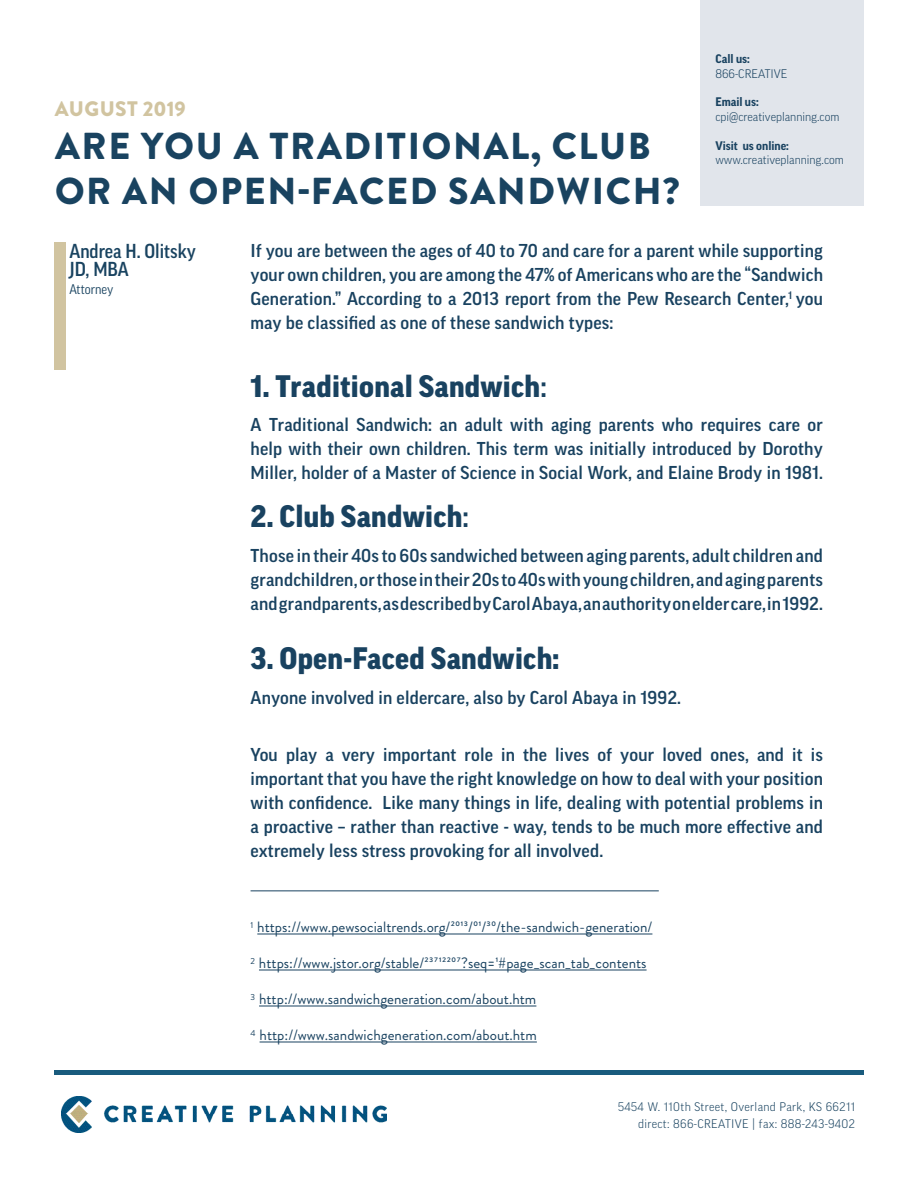
<style>
.page{position:relative;width:918px;height:1188px;background:#fff}
.page>*{position:absolute;margin:0;border:0;box-sizing:border-box;transform-origin:0 0}
.t1{font:900 37.5px/45px "Brandon Grotesque";letter-spacing:.045em;color:#194360}
.t2{font:900 30px "Good Pro";letter-spacing:.01em;color:#194260}
.t3{font:900 21px "Brandon Grotesque";letter-spacing:.015em;color:#d1c4a0}
.t4{font:500 19.5px "Good Pro Narr";color:#194360}
.t5{font:500 18px/24px "Good Pro";letter-spacing:.01em;color:#194260;text-align:justify}
.t6{font:15px "Brandon Grotesque";color:#194260}
.t7{font:13.5px "Good Pro Narr";color:#194360}
.t8{font:300 12px/14.4px "Good Pro";color:#194260}
.t9{font:300 12px "Good Pro";letter-spacing:.025em;color:#194360}
.s1{font-weight:700}
.s2{font-weight:500}
</style>
<div class="page">
<hr style="left:54px;top:1071px;width:810px;height:4px;background:#195b7d">
<img style="left:62px;top:1096px;width:324px;height:36px">
<hr style="left:251px;top:890px;width:408px;height:1px;background:#194260">
<div style="left:701px;top:0;width:163px;height:206px;background:#e1e5eb"></div>
<div style="left:54px;top:242px;width:11px;height:127px;background:#d1c4a0"></div>
<hr style="left:257px;top:934px;width:395px;height:1px;background:#194260">
<hr style="left:259px;top:970px;width:388px;height:1px;background:#194260">
<hr style="left:259px;top:1006px;width:277px;height:1px;background:#194260">
<hr style="left:260px;top:1042px;width:277px;height:1px;background:#194260">
<p class="t3" style="left:55px;top:94px;width:132px">AUGUST 2019</p>
<p class="t1" style="left:55px;top:124px;width:626px">ARE YOU A TRADITIONAL, CLUB<br>OR AN OPEN-FACED SANDWICH?</p>
<p class="t8" style="left:715px;top:52px;width:73px"><span class="s1">Call us:<br></span>866-CREATIVE</p>
<p class="t8" style="left:715px;top:95px;width:125px"><span class="s1">Email us: </span>cpi@creativeplanning.com</p>
<p class="t8" style="left:715px;top:138px;width:130px"><span class="s1">Visit us online: </span>www.creativeplanning.com</p>
<p class="t4" style="left:69px;top:240px;width:128px">Andrea H. Olitsky</p>
<p class="t4" style="left:69px;top:258px;width:61px">JD, MBA</p>
<p class="t7" style="left:69px;top:281px;width:45px">Attorney</p>
<p class="t5" style="left:251px;top:238px;width:574px">If you are between the ages of 40 to 70 and care for a parent while supporting your own children, you are among the 47% of Americans who are the “Sandwich Generation.” According to a 2013 report from the Pew Research Center,<sup>1</sup> you may be classified as one of these sandwich types:</p>
<p class="t2" style="left:251px;top:369px;width:298px">1. Traditional Sandwich<span class="s2">:</span></p>
<p class="t5" style="left:251px;top:413px;width:574px">A Traditional Sandwich: an adult with aging parents who requires care or help with their own children. This term was initially introduced by Dorothy Miller, holder of a Master of Science in Social Work, and Elaine Brody in 1981.</p>
<p class="t2" style="left:251px;top:500px;width:220px">2. Club Sandwich<span class="s2">:</span></p>
<p class="t5" style="left:251px;top:544px;width:574px">Those in their 40s to 60s sandwiched between aging parents, adult children and grandchildren, or those in their 20s to 40s with young children, and aging parents and grandparents, as described by Carol Abaya, an authority on elder care, in 1992.</p>
<p class="t2" style="left:251px;top:642px;width:310px">3. Open-Faced Sandwich:</p>
<p class="t5" style="left:251px;top:685px;width:432px">Anyone involved in eldercare, also by Carol Abaya in 1992.</p>
<p class="t5" style="left:251px;top:743px;width:574px">You play a very important role in the lives of your loved ones, and it is important that you have the right knowledge on how to deal with your position with confidence. Like many things in life, dealing with potential problems in a proactive – rather than reactive - way, tends to be much more effective and extremely less stress provoking for all involved.</p>
<p class="t6" style="left:251px;top:917px;width:403px"><sup>1</sup> https://www.pewsocialtrends.org/2013/01/30/the-sandwich-generation/</p>
<p class="t6" style="left:251px;top:953px;width:398px"><sup>2</sup> https://www.jstor.org/stable/23712207?seq=1#page_scan_tab_contents</p>
<p class="t6" style="left:251px;top:989px;width:287px"><sup>3</sup> http://www.sandwichgeneration.com/about.htm</p>
<p class="t6" style="left:251px;top:1025px;width:288px"><sup>4</sup> http://www.sandwichgeneration.com/about.htm</p>
<p class="t9" style="left:618px;top:1100px;width:239px">5454 W. 110th Street, Overland Park, KS 66211</p>
<p class="t9" style="left:638px;top:1116px;width:218px">direct: 866-CREATIVE | fax: 888-243-9402</p>
</div>
